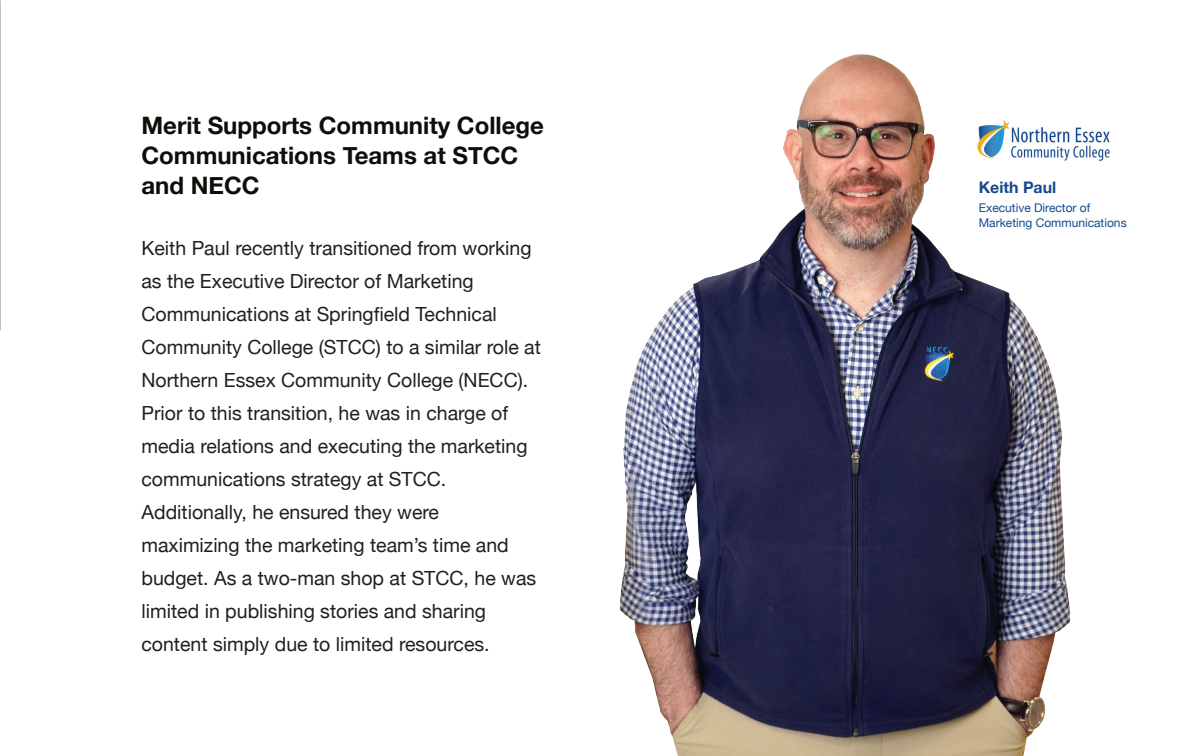
<style>
.page{position:relative;width:1188px;height:756px;background:#fff}
.page>*{position:absolute;margin:0;border:0;box-sizing:border-box;transform-origin:0 0}
.t1{font:700 24px/30px "Helvetica Neue";color:#0c0e08}
.t2{font:19.5px/33px "Helvetica Neue";color:#231f20}
.t3{font:700 15.9px "Helvetica Neue";color:#124a8e}
.t4{font:12px/14.7px "Helvetica Neue";color:#124a8e}
</style>
<div class="page">
<img style="left:0;top:0;width:1px;height:330px">
<img style="left:620px;top:54px;width:451px;height:702px">
<img style="left:972px;top:118px;width:138px;height:44px">
<p class="t1" style="left:141px;top:111px;width:404px">Merit Supports Community College<br>Communications Teams at STCC and NECC</p>
<p class="t2" style="left:141px;top:233px;width:401px">Keith Paul recently transitioned from working as the Executive Director of Marketing Communications at Springfield Technical Community College (STCC) to a similar role at Northern Essex Community College (NECC).<br>Prior to this transition, he was in charge of media relations and executing the marketing communications strategy at STCC.<br>Additionally, he ensured they were maximizing the marketing team’s time and budget. As a two-man shop at STCC, he was limited in publishing stories and sharing content simply due to limited resources.</p>
<p class="t3" style="left:979px;top:175px;width:79px">Keith Paul</p>
<p class="t4" style="left:979px;top:201px;width:149px">Executive Director of<br>Marketing Communications</p>
</div>
